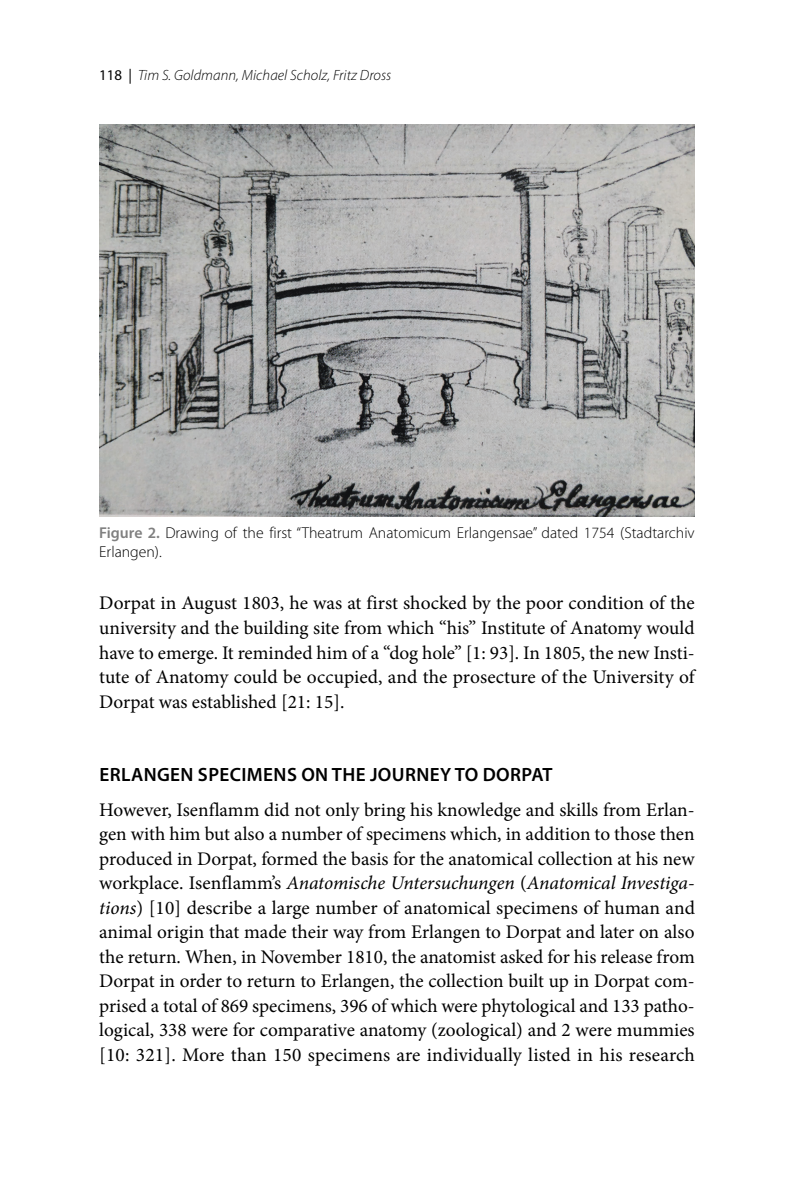
<style>
.page{position:relative;width:794px;height:1191px;background:#fff}
.page>*{position:absolute;margin:0;border:0;box-sizing:border-box;transform-origin:0 0}
.t1{font:19.25px/24.5px "Minion Pro";color:#000;text-align:justify}
.t2{font:600 19.25px "Myriad Pro";letter-spacing:.02em;color:#000}
.t3{font:300 15.75px/19.2px "Myriad Pro";color:#000}
.t4{font:italic 300 14.88px "Myriad Pro";letter-spacing:.005em;color:#000}
.s1{font-weight:400;font-style:normal}
.s2{font-weight:600;color:#808080}
.s3{font-style:italic}
</style>
<div class="page">
<img style="left:99px;top:124px;width:595px;height:393px">
<p class="t4" style="left:99px;top:66px;width:294px"><span class="s1">118 |</span> Tim S. Goldmann, Michael Scholz, Fritz Dross</p>
<p class="t3" style="left:99px;top:523px;width:597px"><span class="s2">Figure 2.</span> Drawing of the first “Theatrum Anatomicum Erlangensae” dated 1754 (Stadtarchiv<br>Erlangen).</p>
<p class="t1" style="left:99px;top:591px;width:597px">Dorpat in August 1803, he was at first shocked by the poor condition of the university and the building site from which “his” Institute of Anatomy would have to emerge. It reminded him of a “dog hole” [1: 93]. In 1805, the new Insti&shy;tute of Anatomy could be occupied, and the prosecture of the University of Dorpat was established [21: 15].</p>
<p class="t2" style="left:99px;top:762px;width:454px">ERLANGEN SPECIMENS ON THE JOURNEY TO DORPAT</p>
<p class="t1" style="left:99px;top:797px;width:597px">However, Isenflamm did not only bring his knowledge and skills from Erlan&shy;gen with him but also a number of specimens which, in addition to those then produced in Dorpat, formed the basis for the anatomical collection at his new workplace. Isenflamm’s <span class="s3">Anatomische Untersuchungen</span> (<span class="s3">Anatomical Investiga&shy;tions</span>) [10] describe a large number of anatomical specimens of human and animal origin that made their way from Erlangen to Dorpat and later on also the return. When, in November 1810, the anatomist asked for his release from Dorpat in order to return to Erlangen, the collection built up in Dorpat com&shy;prised a total of 869 specimens, 396 of which were phytological and 133 patho&shy;logical, 338 were for comparative anatomy (zoological) and 2 were mummies [10: 321]. More than 150 specimens are individually listed in his research</p>
</div>
